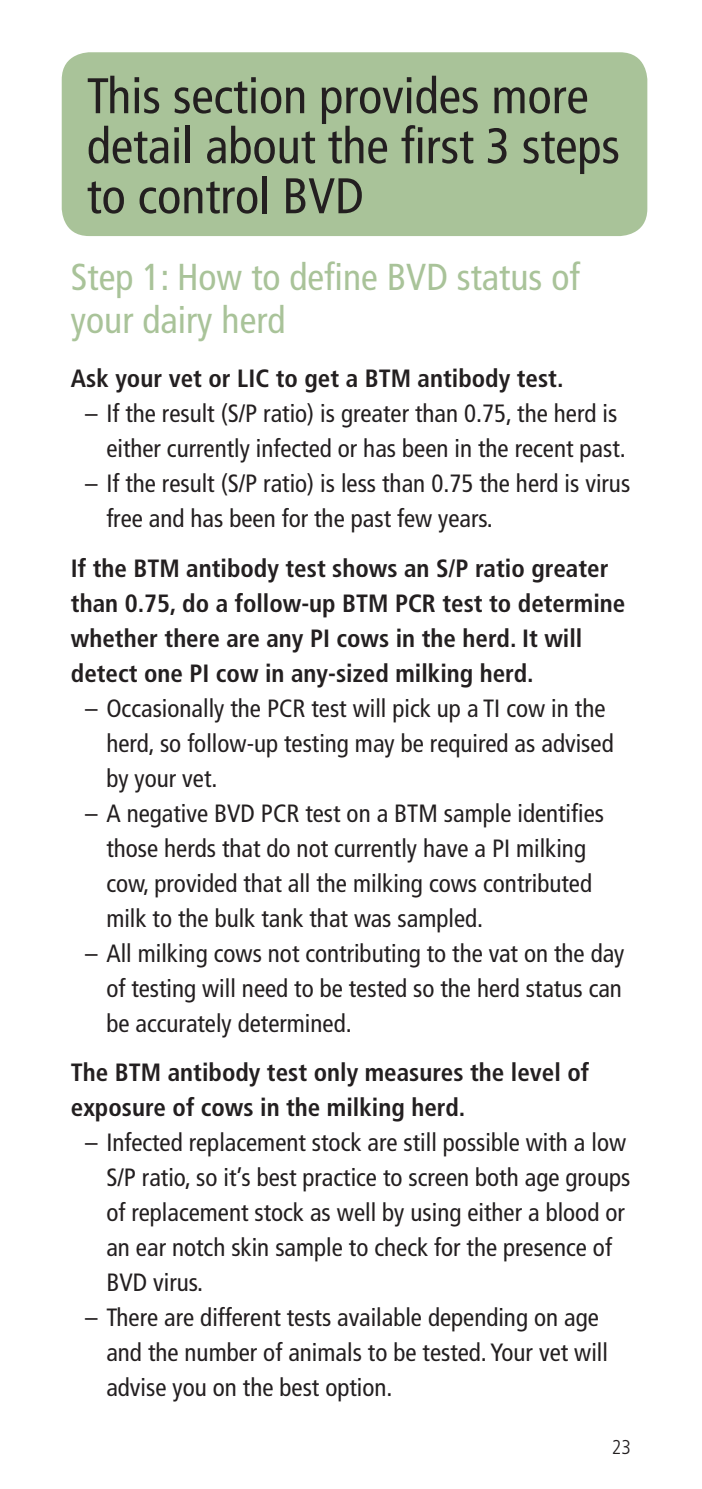
<style>
.page{position:relative;width:702px;height:1489px;background:#fff}
.page>*{position:absolute;margin:0;border:0;box-sizing:border-box;transform-origin:0 0}
.t1{font:condensed 50px/50px "Frutiger";color:#231f20}
.t2{font:condensed 37.5px/42.5px "Frutiger";color:#a9c399}
.t3{font:condensed 25px/35px "Frutiger";color:#231f20}
.t4{font:700 condensed 25px/35px "Frutiger";color:#231f20}
.t5{font:300 condensed 20px "Frutiger";color:#231f20}
</style>
<div class="page">
<div style="left:59px;top:50px;width:590px;height:188px;background:#a9c399;border-radius:30px"></div>
<div style="left:57px;top:47px;width:595px;height:194px;border:5px solid #fff;border-radius:30px"></div>
<h1 class="t1" style="left:87px;top:71px;width:534px">This section provides more detail about the first 3 steps to control BVD</h1>
<h2 class="t2" style="left:71px;top:256px;width:510px">Step 1: How to define BVD status of your dairy herd</h2>
<p class="t4" style="left:71px;top:361px;width:494px">Ask your vet or LIC to get a BTM antibody test.</p>
<p class="t3" style="left:106px;top:396px;width:521px;text-indent:-21px">– If the result (S/P ratio) is greater than 0.75, the herd is either currently infected or has been in the recent past.</p>
<p class="t3" style="left:106px;top:466px;width:525px;text-indent:-21px">– If the result (S/P ratio) is less than 0.75 the herd is virus free and has been for the past few years.</p>
<p class="t4" style="left:71px;top:550px;width:556px">If the BTM antibody test shows an S/P ratio greater than 0.75, do a follow-up BTM PCR test to determine whether there are any PI cows in the herd. It will detect one PI cow in any-sized milking herd.</p>
<p class="t3" style="left:106px;top:690px;width:509px;text-indent:-21px">– Occasionally the PCR test will pick up a TI cow in the herd, so follow-up testing may be required as advised by your vet.</p>
<p class="t3" style="left:106px;top:795px;width:499px;text-indent:-21px">– A negative BVD PCR test on a BTM sample identifies those herds that do not currently have a PI milking cow, provided that all the milking cows contributed milk to the bulk tank that was sampled.</p>
<p class="t3" style="left:106px;top:935px;width:519px;text-align:justify;text-indent:-21px">– All milking cows not contributing to the vat on the day of testing will need to be tested so the herd status can be accurately determined.</p>
<p class="t4" style="left:71px;top:1054px;width:520px">The BTM antibody test only measures the level of exposure of cows in the milking herd.</p>
<p class="t3" style="left:106px;top:1124px;width:525px;text-indent:-21px">– Infected replacement stock are still possible with a low S/P ratio, so it’s best practice to screen both age groups of replacement stock as well by using either a blood or an ear notch skin sample to check for the presence of BVD virus.</p>
<p class="t3" style="left:106px;top:1299px;width:503px;text-indent:-21px">– There are different tests available depending on age and the number of animals to be tested. Your vet will advise you on the best option.</p>
<p class="t5" style="left:612px;top:1434px;width:21px">23</p>
</div>
